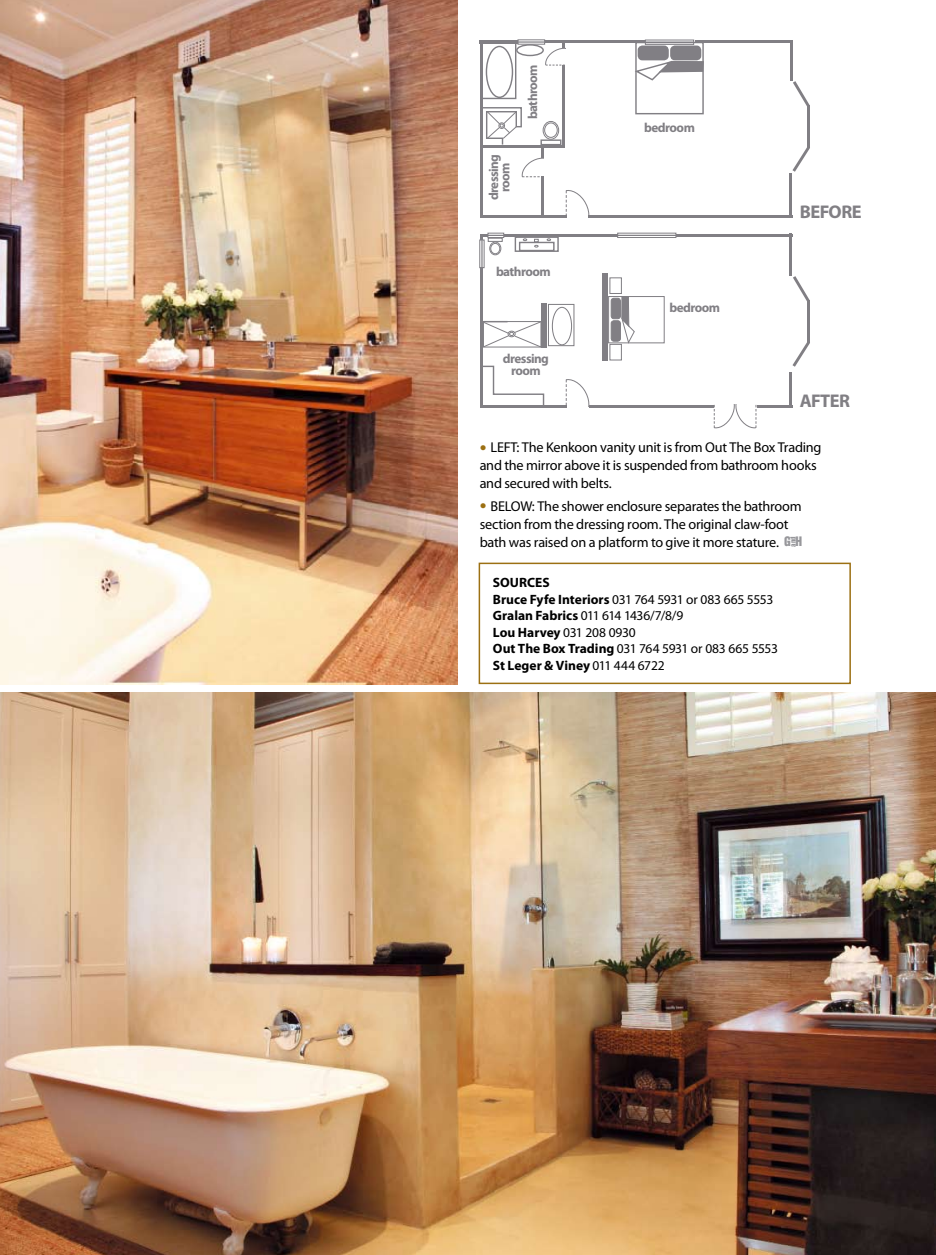
<style>
.page{position:relative;width:936px;height:1255px;background:#fff}
.page>*{position:absolute;margin:0;border:0;box-sizing:border-box;transform-origin:0 0}
.t1{font:700 18.45px "Myriad Pro";letter-spacing:-.03em;color:#817f84}
.t2{font:14.25px/18px "Myriad Pro";letter-spacing:-.015em;color:#000}
.t3{font:13.5px/16.5px "Myriad Pro";letter-spacing:-.025em;color:#000}
.t4{font:700 13.05px/11.4px "Myriad Pro";letter-spacing:-.04em;color:#817f84;text-align:center}
.t5{font:6.75px "Switzerland Inserat Plain";color:#97979b}
.s1{font-size:24px;color:#9c7013}
.s2{font-family:"Switzerland Inserat Plain";font-size:12px;color:#97979b}
.s3{font-weight:700}
</style>
<div class="page">
<img style="left:0;top:692px;width:935px;height:562px">
<img style="left:0;top:0;width:457px;height:684px">
<div style="left:478px;top:562px;width:372px;height:122px;border:2px solid #9c7013"></div>
<hr style="left:588px;top:215px;width:204px;height:3px;background:#817f84">
<hr style="left:480px;top:215px;width:86px;height:2px;background:#817f84">
<hr style="left:479px;top:42px;width:3px;height:175px;background:#817f84">
<hr style="left:544px;top:40px;width:100px;height:3px;background:#817f84">
<hr style="left:789px;top:173px;width:3px;height:44px;background:#817f84">
<svg style="left:565px;top:190px;width:25px;height:27px"></svg>
<hr style="left:541px;top:176px;width:3px;height:40px;background:#817f84">
<hr style="left:481px;top:145px;width:83px;height:3px;background:#817f84">
<hr style="left:562px;top:65px;width:3px;height:83px;background:#817f84">
<svg style="left:543px;top:43px;width:22px;height:23px"></svg>
<hr style="left:789px;top:43px;width:3px;height:38px;background:#817f84">
<svg style="left:793px;top:81px;width:16px;height:25px"></svg>
<hr style="left:807px;top:105px;width:2px;height:43px;background:#817f84">
<svg style="left:792px;top:146px;width:18px;height:26px"></svg>
<div style="left:485px;top:46px;width:28px;height:52px;border:1px solid #817f84;border-radius:50%"></div>
<div style="left:480px;top:42px;width:36px;height:57px;border:1px solid #817f84"></div>
<svg style="left:482px;top:106px;width:62px;height:71px"></svg>
<div style="left:516px;top:44px;width:28px;height:12px;border:1px solid #817f84;border-radius:50%"></div>
<div style="left:645px;top:40px;width:48px;height:5px;border:1px solid #817f84"></div>
<hr style="left:695px;top:40px;width:97px;height:3px;background:#817f84">
<hr style="left:479px;top:40px;width:39px;height:3px;background:#817f84">
<hr style="left:517px;top:41px;width:28px;height:2px;background:#817f84">
<div style="left:542px;top:121px;width:17px;height:19px;border:1px solid #817f84;border-radius:50%"></div>
<div style="left:544px;top:122px;width:13px;height:16px;border:1px solid #817f84;border-radius:50%"></div>
<div style="left:540px;top:139px;width:21px;height:6px;border:1px solid #817f84"></div>
<div style="left:635px;top:42px;width:68px;height:72px;border:1px solid #817f84"></div>
<div style="left:638px;top:46px;width:30px;height:14px;background:#817f84;border-radius:4px"></div>
<div style="left:637px;top:46px;width:31px;height:14px;border:1px solid #817f84;border-radius:4px"></div>
<div style="left:671px;top:46px;width:29px;height:14px;background:#817f84;border-radius:4px"></div>
<div style="left:670px;top:46px;width:31px;height:14px;border:1px solid #817f84;border-radius:4px"></div>
<svg style="left:635px;top:59px;width:69px;height:22px"></svg>
<hr style="left:504px;top:234px;width:113px;height:3px;background:#817f84">
<div style="left:487px;top:233px;width:17px;height:5px;border:1px solid #817f84"></div>
<div style="left:617px;top:233px;width:59px;height:5px;border:1px solid #817f84"></div>
<hr style="left:480px;top:267px;width:3px;height:140px;background:#817f84">
<hr style="left:589px;top:405px;width:124px;height:2px;background:#817f84">
<hr style="left:756px;top:405px;width:36px;height:2px;background:#817f84">
<hr style="left:789px;top:372px;width:3px;height:35px;background:#817f84">
<hr style="left:789px;top:234px;width:3px;height:42px;background:#817f84">
<svg style="left:793px;top:276px;width:16px;height:25px"></svg>
<hr style="left:807px;top:300px;width:2px;height:43px;background:#817f84">
<svg style="left:792px;top:341px;width:18px;height:26px"></svg>
<div style="left:541px;top:303px;width:6px;height:44px;background:#817f84"></div>
<div style="left:602px;top:274px;width:5px;height:86px;background:#817f84"></div>
<div style="left:608px;top:296px;width:56px;height:47px;border:1px solid #817f84"></div>
<div style="left:611px;top:321px;width:9px;height:20px;background:#817f84;border-radius:3px"></div>
<div style="left:610px;top:320px;width:11px;height:22px;border:1px solid #817f84;border-radius:3px"></div>
<div style="left:611px;top:298px;width:9px;height:21px;background:#817f84;border-radius:3px"></div>
<div style="left:610px;top:298px;width:11px;height:21px;border:1px solid #817f84;border-radius:3px"></div>
<svg style="left:620px;top:296px;width:15px;height:48px"></svg>
<div style="left:609px;top:277px;width:12px;height:17px;border:1px solid #817f84"></div>
<div style="left:609px;top:344px;width:12px;height:16px;border:1px solid #817f84"></div>
<div style="left:552px;top:307px;width:20px;height:38px;border:1px solid #817f84;border-radius:50%"></div>
<div style="left:548px;top:304px;width:26px;height:42px;border:1px solid #817f84"></div>
<div style="left:479px;top:240px;width:5px;height:28px;border:1px solid #817f84"></div>
<svg style="left:483px;top:365px;width:62px;height:40px"></svg>
<svg style="left:483px;top:321px;width:59px;height:27px"></svg>
<div style="left:514px;top:236px;width:44px;height:16px;border:1px solid #817f84"></div>
<div style="left:519px;top:242px;width:35px;height:9px;border:1px solid #817f84"></div>
<svg style="left:523px;top:238px;width:4px;height:3px"></svg>
<svg style="left:546px;top:238px;width:5px;height:3px"></svg>
<svg style="left:534px;top:239px;width:4px;height:8px"></svg>
<svg style="left:713px;top:404px;width:43px;height:25px"></svg>
<hr style="left:617px;top:235px;width:59px;height:1px;background:#817f84">
<svg style="left:480px;top:234px;width:24px;height:34px"></svg>
<hr style="left:675px;top:234px;width:117px;height:3px;background:#817f84">
<svg style="left:565px;top:379px;width:25px;height:27px"></svg>
<hr style="left:480px;top:405px;width:86px;height:2px;background:#817f84">
<p class="t4" style="left:487px;top:200px;width:48px;rotate:-90deg">dressing room</p>
<p class="t4" style="left:526px;top:119px;width:56px;rotate:-90deg">bathroom</p>
<p class="t4" style="left:496px;top:265px;width:56px">bathroom</p>
<p class="t4" style="left:502px;top:352px;width:48px">dressing room</p>
<p class="t4" style="left:644px;top:121px;width:52px">bedroom</p>
<p class="t4" style="left:669px;top:302px;width:52px">bedroom</p>
<p class="t1" style="left:799px;top:200px;width:63px">BEFORE</p>
<p class="t1" style="left:799px;top:389px;width:52px">AFTER</p>
<p class="t2" style="left:479px;top:438px;width:343px"><span class="s1">•</span> LEFT: The Kenkoon vanity unit is from Out The Box Trading and the mirror above it is suspended from bathroom hooks and secured with belts.</p>
<p class="t2" style="left:479px;top:496px;width:324px"><span class="s1">•</span> BELOW: The shower enclosure separates the bathroom section from the dressing room. The original claw-foot bath was raised on a platform to give it more stature. <span class="s2">G H</span></p>
<p class="t5" style="left:789px;top:546px;width:11px;rotate:-90deg">and</p>
<p class="t3" style="left:493px;top:574px;width:286px"><span class="s3">SOURCES<br>Bruce Fyfe Interiors</span> 031 764 5931 or 083 665 5553<br><span class="s3">Gralan Fabrics</span> 011 614 1436/7/8/9<br><span class="s3">Lou Harvey</span> 031 208 0930<br><span class="s3">Out The Box Trading</span> 031 764 5931 or 083 665 5553<br><span class="s3">St Leger &amp; Viney</span> 011 444 6722</p>
</div>
